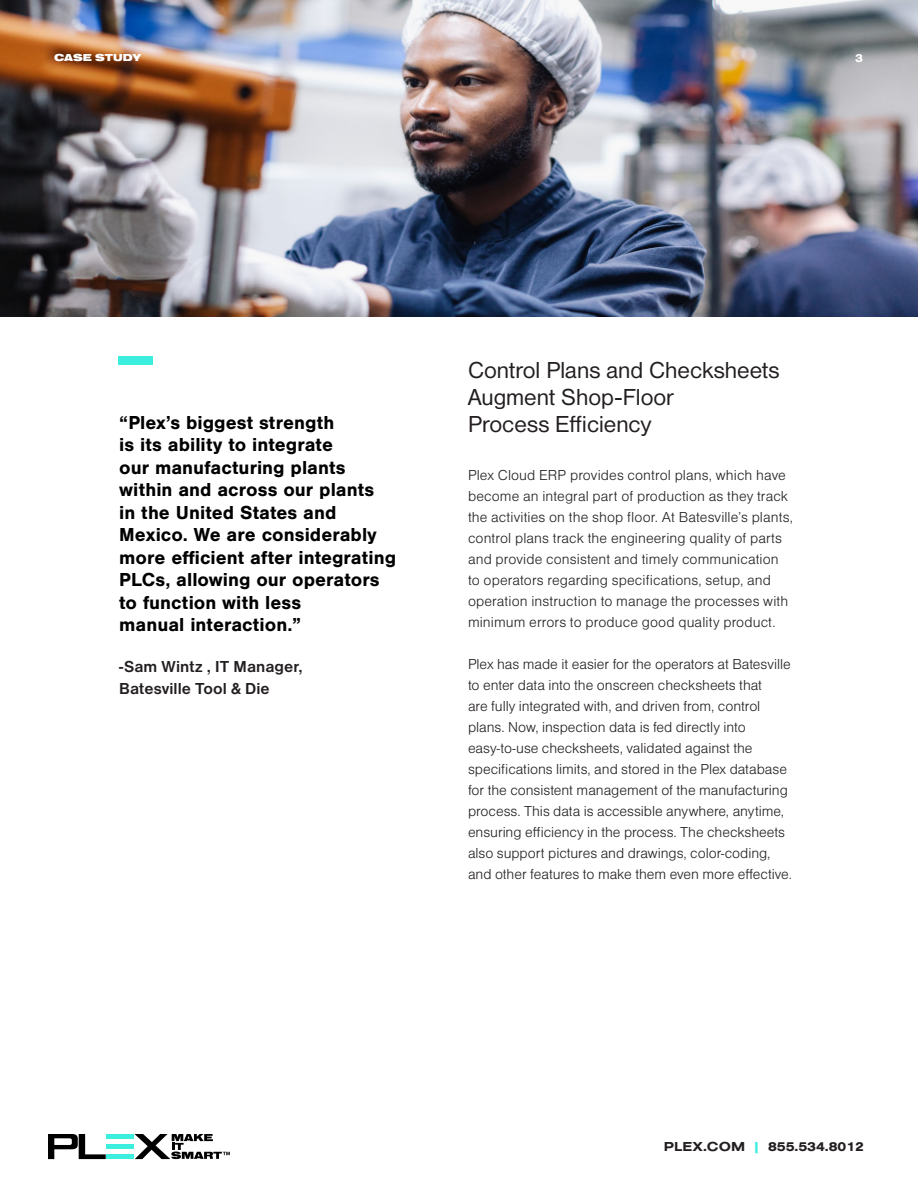
<style>
.page{position:relative;width:918px;height:1188px;background:#fff}
.page>*{position:absolute;margin:0;border:0;box-sizing:border-box;transform-origin:0 0}
.CALLOUT_large{font:24px/27px "Nimbus San D";color:#231f20}
.ip_body{font:700 19.5px/22.5px "Nimbus San";color:#000}
.ip_body-2{font:700 16.5px/22.5px "Nimbus San D";letter-spacing:.005em;color:#231f20}
.CALLOUT_large-2{font:300 15px/21px "Nimbus San D";color:#231f20}
.t1{font:700 13.5px "Nimbus San Ext";color:#231f20}
.t2{font:700 12px "Nimbus San Ext";color:#fff}
.title_on_internal_pa{font:900 10.5px "Nimbus San Ext";color:#fff}
.s1{color:#3beedd}
</style>
<div class="page">
<img style="left:0;top:0;width:918px;height:316px">
<div style="left:119px;top:356px;width:34px;height:8px;background:#3beedd"></div>
<svg style="left:48px;top:1134px;width:58px;height:25px"></svg>
<div style="left:107px;top:1154px;width:27px;height:5px;background:#3beedd"></div>
<div style="left:107px;top:1134px;width:27px;height:5px;background:#3beedd"></div>
<div style="left:107px;top:1144px;width:27px;height:5px;background:#3beedd"></div>
<svg style="left:135px;top:1134px;width:95px;height:25px"></svg>
<p class="title_on_internal_pa" style="left:54px;top:52px;width:89px">CASE STUDY</p>
<p class="t2" style="left:855px;top:50px;width:9px">3</p>
<p class="ip_body" style="left:119px;top:411px;width:278px">“Plex’s biggest strength<br>is its ability to integrate<br>our manufacturing plants within and across our plants<br>in the United States and<br>Mexico. We are considerably more efficient after integrating<br>PLCs, allowing our operators to function with less<br>manual interaction.”</p>
<p class="ip_body-2" style="left:119px;top:655px;width:185px">-Sam Wintz , IT Manager,<br>Batesville Tool &amp; Die</p>
<p class="CALLOUT_large" style="left:468px;top:357px;width:313px">Control Plans and Checksheets<br>Augment Shop-Floor<br>Process Efficiency</p>
<p class="CALLOUT_large-2" style="left:468px;top:465px;width:327px">Plex Cloud ERP provides control plans, which have become an integral part of production as they track the activities on the shop floor. At Batesville’s plants, control plans track the engineering quality of parts and provide consistent and timely communication to operators regarding specifications, setup, and operation instruction to manage the processes with minimum errors to produce good quality product.</p>
<p class="CALLOUT_large-2" style="left:468px;top:654px;width:326px">Plex has made it easier for the operators at Batesville to enter data into the onscreen checksheets that<br>are fully integrated with, and driven from, control plans. Now, inspection data is fed directly into easy-to-use checksheets, validated against the specifications limits, and stored in the Plex database for the consistent management of the manufacturing process. This data is accessible anywhere, anytime, ensuring efficiency in the process. The checksheets also support pictures and drawings, color-coding, and other features to make them even more effective.</p>
<p class="t1" style="left:664px;top:1137px;width:202px">PLEX.COM <span class="s1">|</span> 855.534.8012</p>
</div>
